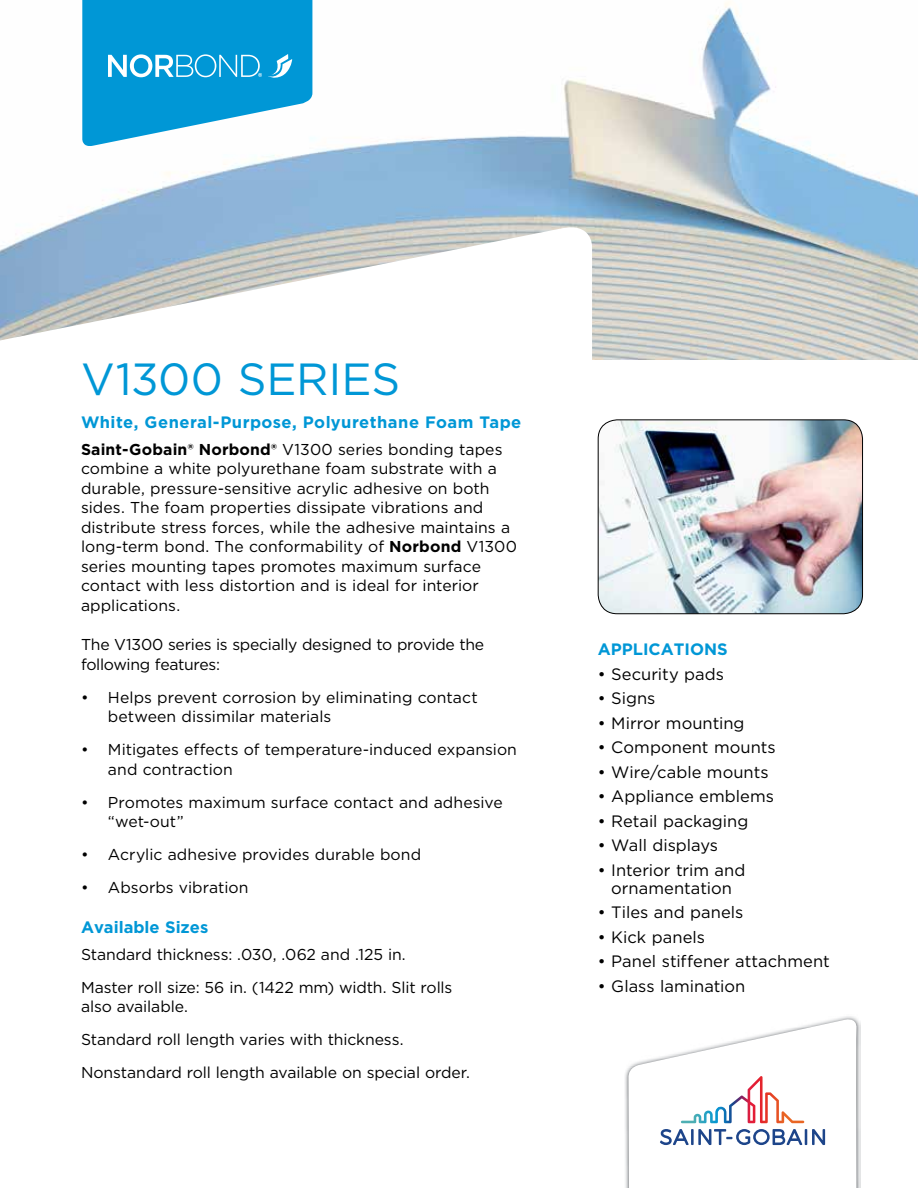
<style>
.page{position:relative;width:918px;height:1188px;background:#fff}
.page>*{position:absolute;margin:0;border:0;box-sizing:border-box;transform-origin:0 0}
.t1{font:45px "Gotham";color:#0097d6}
.t2{font:16.5px/18px "Gotham";color:#000;text-align:center}
.t3{font:700 16.5px "Gotham";letter-spacing:.02em;color:#0097d6}
.t4{font:700 16.5px "Gotham";color:#0097d6}
.t5{font:15.75px/19.5px "Gotham";color:#000}
.t6{font:15.75px/19.5px "Gotham";letter-spacing:-.02em;color:#000}
.s1{font-weight:700}
</style>
<div class="page">
<img style="left:625px;top:1019px;width:236px;height:169px">
<svg style="left:628px;top:1016px;width:229px;height:172px"></svg>
<img style="left:64px;top:0;width:854px;height:359px">
<img style="left:598px;top:420px;width:265px;height:194px">
<div style="left:598px;top:419px;width:265px;height:195px;border:1px solid #000;border-radius:19px"></div>
<svg style="left:0;top:222px;width:592px;height:137px"></svg>
<svg style="left:82px;top:0;width:230px;height:148px"></svg>
<h1 class="t1" style="left:81px;top:350px;width:321px">V1300 SERIES</h1>
<p class="t3" style="left:81px;top:412px;width:442px">White, General-Purpose, Polyurethane Foam Tape</p>
<p class="t5" style="left:81px;top:439px;width:438px"><span class="s1">Saint-Gobain® Norbond®</span> V1300 series bonding tapes combine a white polyurethane foam substrate with a durable, pressure-sensitive acrylic adhesive on both sides. The foam properties dissipate vibrations and distribute stress forces, while the adhesive maintains a long-term bond. The conformability of <span class="s1">Norbond</span> V1300 series mounting tapes promotes maximum surface contact with less distortion and is ideal for interior applications.</p>
<p class="t6" style="left:81px;top:635px;width:405px">The V1300 series is specially designed to provide the following features:</p>
<p class="t5" style="left:108px;top:687px;width:371px;text-indent:-27px">• Helps prevent corrosion by eliminating contact between dissimilar materials</p>
<p class="t5" style="left:108px;top:740px;width:411px;text-indent:-27px">• Mitigates effects of temperature-induced expansion and contraction</p>
<p class="t5" style="left:108px;top:792px;width:396px;text-indent:-27px">• Promotes maximum surface contact and adhesive “wet-out”</p>
<p class="t5" style="left:81px;top:845px;width:342px">• Acrylic adhesive provides durable bond</p>
<p class="t5" style="left:81px;top:878px;width:169px">• Absorbs vibration</p>
<p class="t4" style="left:81px;top:917px;width:129px">Available Sizes</p>
<p class="t5" style="left:81px;top:937px;width:373px;line-height:33px">Standard thickness: .030, .062 and .125 in.<br>Master roll size: 56 in. (1422 mm) width. Slit rolls</p>
<p class="t5" style="left:81px;top:990px;width:391px;line-height:33px">also available.<br>Standard roll length varies with thickness.<br>Nonstandard roll length available on special order.</p>
<p class="t4" style="left:598px;top:638px;width:131px">APPLICATIONS</p>
<p class="t2" style="left:598px;top:665px;width:128px">• Security pads</p>
<p class="t2" style="left:598px;top:689px;width:59px">• Signs</p>
<p class="t2" style="left:598px;top:714px;width:148px">• Mirror mounting</p>
<p class="t2" style="left:598px;top:738px;width:180px">• Component mounts</p>
<p class="t2" style="left:598px;top:763px;width:172px">• Wire/cable mounts</p>
<p class="t2" style="left:598px;top:787px;width:178px">• Appliance emblems</p>
<p class="t2" style="left:598px;top:811px;width:152px">• Retail packaging</p>
<p class="t2" style="left:598px;top:836px;width:122px">• Wall displays</p>
<p class="t2" style="left:598px;top:860px;width:149px">• Interior trim and ornamentation</p>
<p class="t2" style="left:598px;top:903px;width:147px">• Tiles and panels</p>
<p class="t2" style="left:598px;top:927px;width:109px">• Kick panels</p>
<p class="t2" style="left:598px;top:952px;width:234px">• Panel stiffener attachment</p>
<p class="t2" style="left:598px;top:976px;width:149px">• Glass lamination</p>
</div>
